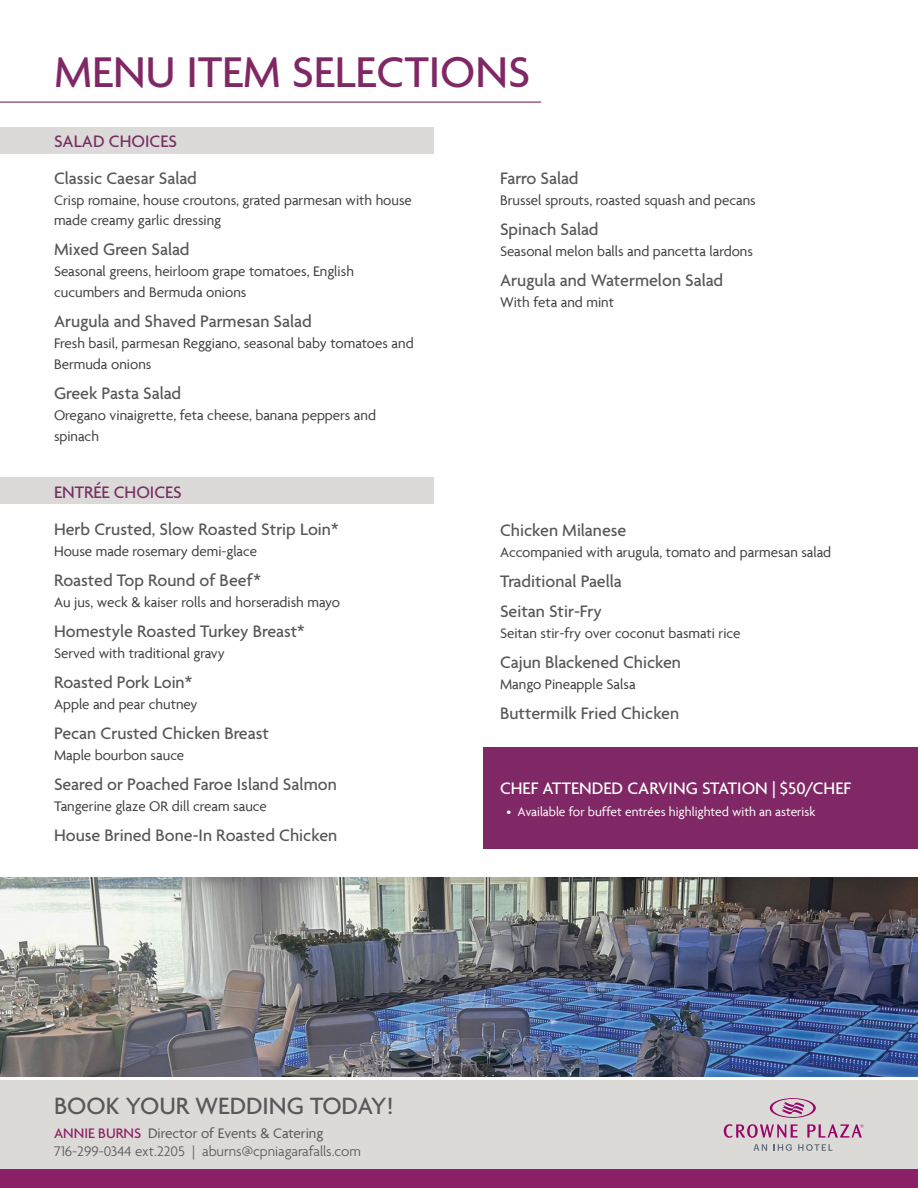
<style>
.page{position:relative;width:918px;height:1188px;background:#fff}
.page>*{position:absolute;margin:0;border:0;box-sizing:border-box;transform-origin:0 0}
.t1{font:500 46.5px "Agenda";color:#802865}
.t2{font:500 25.5px "Agenda";color:#57585a}
.t3{font:500 18px "Agenda";color:#57585a}
.t4{font:500 18px "Agenda";color:#fff}
.t5{font:500 18px "Agenda";color:#773063}
.t6{font:15px/21px "Agenda";color:#3e3e3f}
.t7{font:300 15px/18px "Agenda";color:#57585a}
.t8{font:13.5px "Agenda";color:#fff}
.s1{font-weight:300}
.s2{font-weight:500;color:#8d2167}
.s3{font-weight:400}
</style>
<div class="page">
<div style="left:0;top:1080px;width:918px;height:108px;background:#dcdad6"></div>
<div style="left:0;top:1169px;width:918px;height:19px;background:#8c2067"></div>
<svg style="left:753px;top:1144px;width:14px;height:7px"></svg>
<svg style="left:774px;top:1144px;width:18px;height:7px"></svg>
<svg style="left:798px;top:1144px;width:35px;height:7px"></svg>
<svg style="left:724px;top:1098px;width:139px;height:40px"></svg>
<div style="left:484px;top:747px;width:434px;height:102px;background:#802865"></div>
<hr style="left:0;top:102px;width:541px;height:1px;background:#7f2663">
<div style="left:0;top:127px;width:433px;height:27px;background:#dbdad8"></div>
<div style="left:0;top:477px;width:433px;height:27px;background:#dbdad8"></div>
<img style="left:0;top:878px;width:918px;height:199px">
<p class="t1" style="left:54px;top:47px;width:478px">MENU ITEM SELECTIONS</p>
<p class="t5" style="left:54px;top:131px;width:124px">SALAD CHOICES</p>
<p class="t3" style="left:54px;top:169px;width:144px">Classic Caesar Salad</p>
<p class="t6" style="left:54px;top:190px;width:359px;line-height:19.5px">Crisp romaine, house croutons, grated parmesan with house made creamy garlic dressing</p>
<p class="t3" style="left:54px;top:239px;width:137px">Mixed Green Salad</p>
<p class="t6" style="left:54px;top:260px;width:301px">Seasonal greens, heirloom grape tomatoes, English cucumbers and Bermuda onions</p>
<p class="t3" style="left:54px;top:311px;width:259px">Arugula and Shaved Parmesan Salad</p>
<p class="t6" style="left:54px;top:332px;width:361px">Fresh basil, parmesan Reggiano, seasonal baby tomatoes and<br>Bermuda onions</p>
<p class="t3" style="left:54px;top:383px;width:129px">Greek Pasta Salad</p>
<p class="t6" style="left:54px;top:404px;width:324px">Oregano vinaigrette, feta cheese, banana peppers and spinach</p>
<p class="t5" style="left:54px;top:482px;width:129px">ENTRÉE CHOICES</p>
<p class="t3" style="left:54px;top:520px;width:286px">Herb Crusted, Slow Roasted Strip Loin*</p>
<p class="t6" style="left:54px;top:541px;width:204px">House made rosemary demi-glace</p>
<p class="t3" style="left:54px;top:571px;width:208px">Roasted Top Round of Beef*</p>
<p class="t6" style="left:54px;top:592px;width:288px">Au jus, weck &amp; kaiser rolls and horseradish mayo</p>
<p class="t3" style="left:54px;top:622px;width:252px">Homestyle Roasted Turkey Breast*</p>
<p class="t6" style="left:54px;top:643px;width:172px">Served with traditional gravy</p>
<p class="t3" style="left:54px;top:673px;width:140px">Roasted Pork Loin*</p>
<p class="t6" style="left:54px;top:694px;width:145px">Apple and pear chutney</p>
<p class="t3" style="left:54px;top:724px;width:216px">Pecan Crusted Chicken Breast</p>
<p class="t6" style="left:54px;top:745px;width:132px">Maple bourbon sauce</p>
<p class="t3" style="left:54px;top:775px;width:284px">Seared or Poached Faroe Island Salmon</p>
<p class="t6" style="left:54px;top:796px;width:214px">Tangerine glaze OR dill cream sauce</p>
<p class="t3" style="left:54px;top:826px;width:285px">House Brined Bone-In Roasted Chicken</p>
<p class="t3" style="left:500px;top:168px;width:80px">Farro Salad</p>
<p class="t6" style="left:500px;top:189px;width:257px">Brussel sprouts, roasted squash and pecans</p>
<p class="t3" style="left:500px;top:219px;width:100px">Spinach Salad</p>
<p class="t6" style="left:500px;top:240px;width:254px">Seasonal melon balls and pancetta lardons</p>
<p class="t3" style="left:500px;top:270px;width:225px">Arugula and Watermelon Salad</p>
<p class="t6" style="left:500px;top:291px;width:116px">With feta and mint</p>
<p class="t3" style="left:500px;top:520px;width:128px">Chicken Milanese</p>
<p class="t6" style="left:500px;top:541px;width:333px">Accompanied with arugula, tomato and parmesan salad</p>
<p class="t3" style="left:500px;top:571px;width:123px">Traditional Paella</p>
<p class="t3" style="left:500px;top:601px;width:103px">Seitan Stir-Fry</p>
<p class="t6" style="left:500px;top:622px;width:242px">Seitan stir-fry over coconut basmati rice</p>
<p class="t3" style="left:500px;top:652px;width:183px">Cajun Blackened Chicken</p>
<p class="t6" style="left:500px;top:673px;width:137px">Mango Pineapple Salsa</p>
<p class="t3" style="left:500px;top:703px;width:181px">Buttermilk Fried Chicken</p>
<p class="t4" style="left:500px;top:778px;width:353px">CHEF ATTENDED CARVING STATION | $50/CHEF</p>
<p class="t8" style="left:506px;top:804px;width:311px"><span class="s1">•</span> Available for buffet entrées highlighted with an asterisk</p>
<h2 class="t2" style="left:54px;top:1092px;width:341px">BOOK YOUR WEDDING TODAY!</h2>
<p class="t7" style="left:54px;top:1125px;width:308px"><span class="s2">ANNIE BURNS</span> <span class="s3">Director of Events &amp; Catering<br></span>716-299-0344 ext.2205 | aburns@cpniagarafalls.com</p>
</div>
